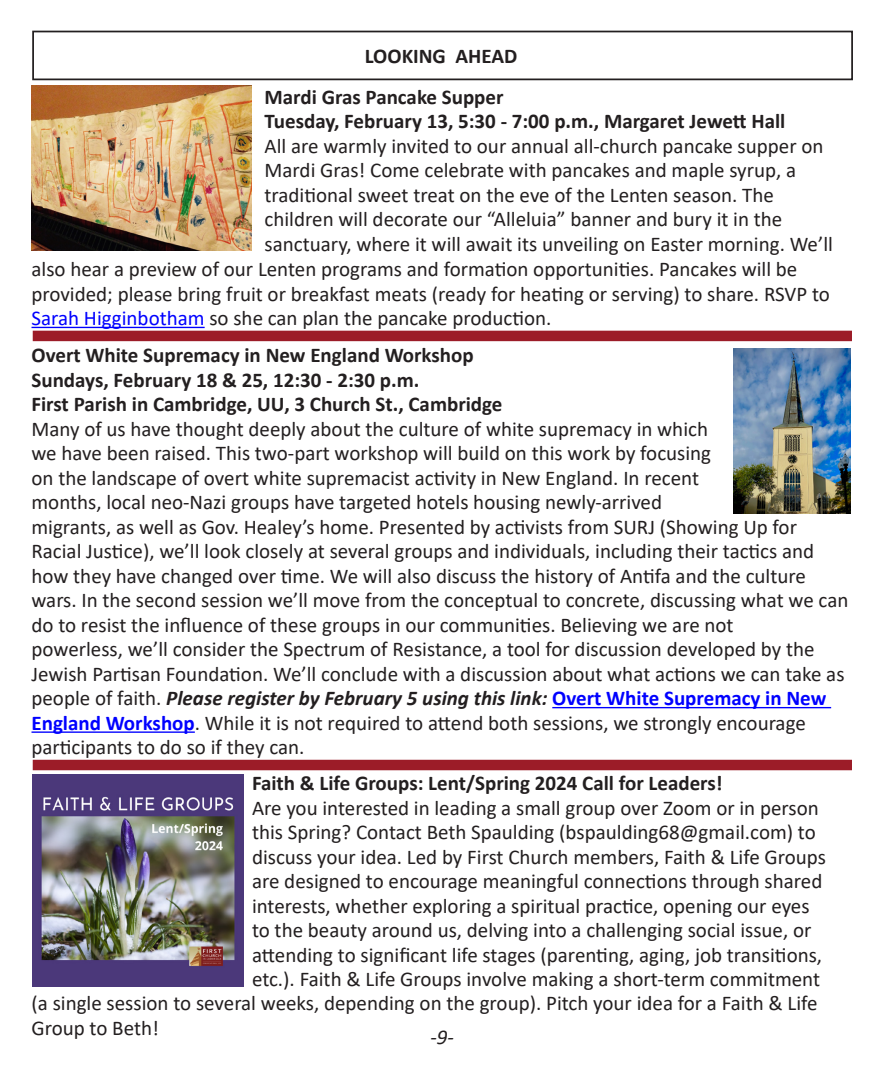
<style>
.page{position:relative;width:882px;height:1071px;background:#fff}
.page>*{position:absolute;margin:0;border:0;box-sizing:border-box;transform-origin:0 0}
.Paragraph_Style_1{font:21px/24.5px "Calibri";color:#231f20}
.Paragraph_Style_1-2{font:700 21px "Calibri";color:#231f20}
.Paragraph_Style_1-3{font:italic 21px "Calibri";color:#231f20}
.s1{color:#00f}
.s2{font-weight:700;font-style:italic}
.s3{font-weight:700;color:#00f}
</style>
<div class="page">
<div style="left:32px;top:31px;width:821px;height:49px;border:2px solid #231f20"></div>
<div style="left:33px;top:760px;width:819px;height:10px;background:#9c1c28"></div>
<div style="left:33px;top:331px;width:819px;height:10px;background:#9c1c28"></div>
<img style="left:32px;top:85px;width:220px;height:166px">
<hr style="left:32px;top:327px;width:173px;height:1px;background:#00f">
<img style="left:733px;top:349px;width:118px;height:164px">
<hr style="left:552px;top:707px;width:279px;height:1px;background:#00f">
<hr style="left:32px;top:731px;width:163px;height:2px;background:#00f">
<img style="left:33px;top:775px;width:211px;height:211px">
<p class="Paragraph_Style_1-2" style="left:365px;top:41px;width:154px">LOOKING AHEAD</p>
<p class="Paragraph_Style_1-2" style="left:265px;top:82px;width:241px">Mardi Gras Pancake Supper</p>
<p class="Paragraph_Style_1-2" style="left:265px;top:106px;width:522px">Tuesday, February 13, 5:30 - 7:00 p.m., Margaret Jewett Hall</p>
<p class="Paragraph_Style_1" style="left:265px;top:133px;width:560px">All are warmly invited to our annual all-church pancake supper on<br>Mardi Gras! Come celebrate with pancakes and maple syrup, a</p>
<p class="Paragraph_Style_1" style="left:265px;top:182px;width:511px">traditional sweet treat on the eve of the Lenten season. The</p>
<p class="Paragraph_Style_1" style="left:265px;top:206px;width:519px">children will decorate our “Alleluia” banner and bury it in the</p>
<p class="Paragraph_Style_1" style="left:32px;top:231px;width:803px;text-indent:233px">sanctuary, where it will await its unveiling on Easter morning. We’ll also hear a preview of our Lenten programs and formation opportunities. Pancakes will be provided; please bring fruit or breakfast meats (ready for heating or serving) to share. RSVP to <span class="s1">Sarah Higginbotham</span> so she can plan the pancake production.</p>
<p class="Paragraph_Style_1-2" style="left:32px;top:340px;width:444px">Overt White Supremacy in New England Workshop</p>
<p class="Paragraph_Style_1-2" style="left:32px;top:365px;width:390px">Sundays, February 18 &amp; 25, 12:30 - 2:30 p.m.</p>
<p class="Paragraph_Style_1-2" style="left:32px;top:389px;width:473px">First Parish in Cambridge, UU, 3 Church St., Cambridge</p>
<p class="Paragraph_Style_1" style="left:32px;top:416px;width:681px">Many of us have thought deeply about the culture of white supremacy in which we have been raised. This two-part workshop will build on this work by focusing on the landscape of overt white supremacist activity in New England. In recent months, local neo-Nazi groups have targeted hotels housing newly-arrived</p>
<p class="Paragraph_Style_1" style="left:32px;top:514px;width:767px">migrants, as well as Gov. Healey’s home. Presented by activists from SURJ (Showing Up for</p>
<p class="Paragraph_Style_1" style="left:32px;top:539px;width:818px">Racial Justice), we’ll look closely at several groups and individuals, including their tactics and how they have changed over time. We will also discuss the history of Antifa and the culture wars. In the second session we’ll move from the conceptual to concrete, discussing what we can do to resist the influence of these groups in our communities. Believing we are not</p>
<p class="Paragraph_Style_1" style="left:32px;top:637px;width:815px">powerless, we’ll consider the Spectrum of Resistance, a tool for discussion developed by the Jewish Partisan Foundation. We’ll conclude with a discussion about what actions we can take as people of faith. <span class="s2">Please register by February 5 using this link:</span> <span class="s3">Overt White Supremacy in New England Workshop</span>. While it is not required to attend both sessions, we strongly encourage participants to do so if they can.</p>
<p class="Paragraph_Style_1-2" style="left:252px;top:768px;width:472px">Faith &amp; Life Groups: Lent/Spring 2024 Call for Leaders!</p>
<p class="Paragraph_Style_1" style="left:252px;top:795px;width:576px">Are you interested in leading a small group over Zoom or in person this Spring? Contact Beth Spaulding (bspaulding68@gmail.com) to discuss your idea. Led by First Church members, Faith &amp; Life Groups are designed to encourage meaningful connections through shared</p>
<p class="Paragraph_Style_1" style="left:252px;top:893px;width:559px">interests, whether exploring a spiritual practice, opening our eyes</p>
<p class="Paragraph_Style_1" style="left:252px;top:917px;width:561px">to the beauty around us, delving into a challenging social issue, or</p>
<p class="Paragraph_Style_1" style="left:252px;top:942px;width:572px">attending to significant life stages (parenting, aging, job transitions,</p>
<p class="Paragraph_Style_1" style="left:252px;top:966px;width:570px">etc.). Faith &amp; Life Groups involve making a short-term commitment</p>
<p class="Paragraph_Style_1" style="left:32px;top:990px;width:788px">(a single session to several weeks, depending on the group). Pitch your idea for a Faith &amp; Life</p>
<p class="Paragraph_Style_1" style="left:32px;top:1015px;width:129px">Group to Beth!</p>
<p class="Paragraph_Style_1-3" style="left:430px;top:1023px;width:25px">-9-</p>
</div>
